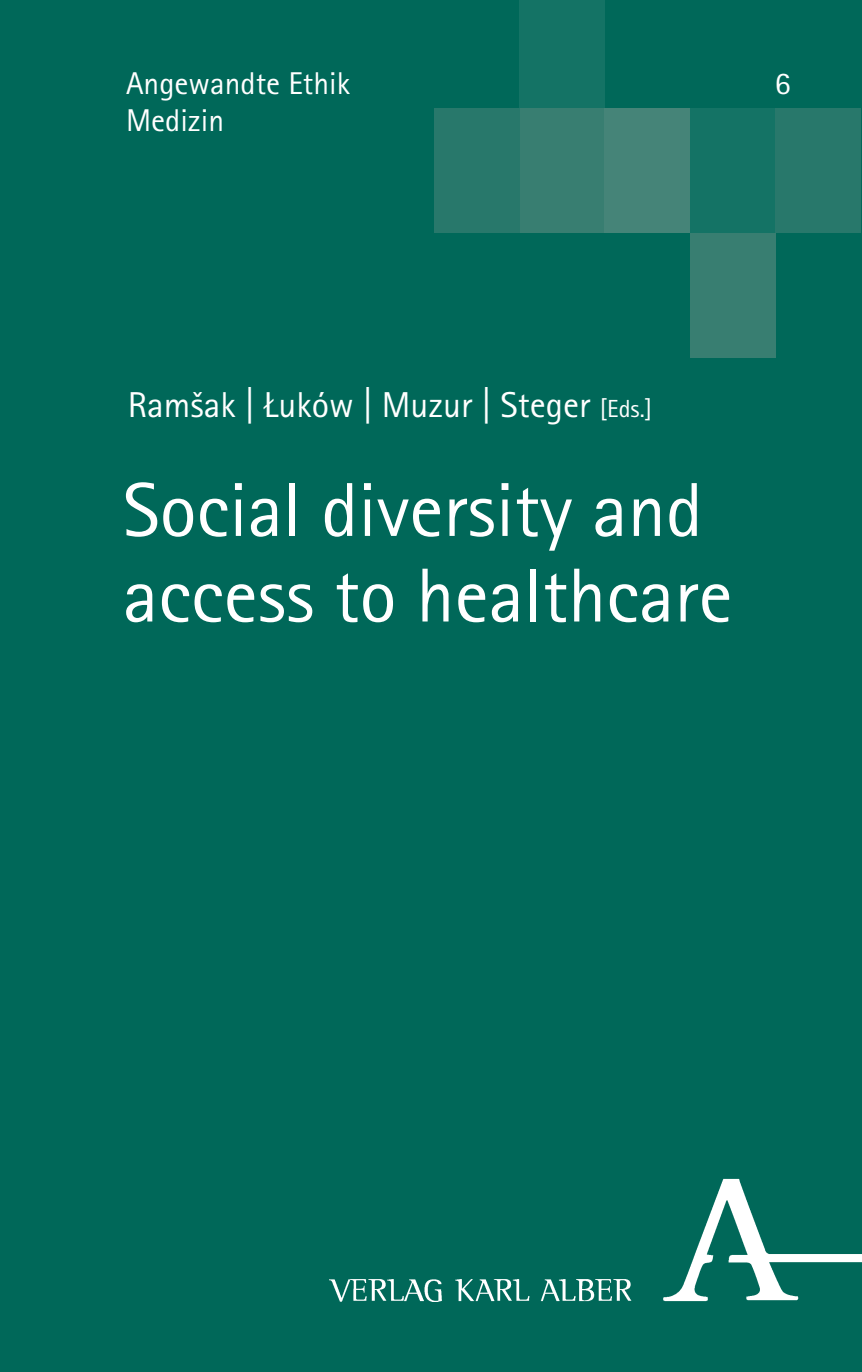
<style>
.page{position:relative;width:862px;height:1372px;background:#fff}
.page>*{position:absolute;margin:0;border:0;box-sizing:border-box;transform-origin:0 0}
.t1{font:76.5px/85.5px "Rotis Sans Serif Pro";color:#fff}
.t2{font:36px "Rotis Sans Serif Pro";color:#fff}
.t3{font:31.5px "Rotis Sans Serif Pro";color:#fff}
.s1{font-size:24.75px}
</style>
<div class="page">
<div style="left:0;top:0;width:861px;height:1371px;background:#006859"></div>
<img style="left:329px;top:1178px;width:532px;height:123px">
<div style="left:519px;top:0;width:85px;height:109px;background:#147365"></div>
<div style="left:519px;top:109px;width:85px;height:124px;background:#387e71"></div>
<div style="left:604px;top:109px;width:85px;height:124px;background:#458478"></div>
<div style="left:689px;top:109px;width:85px;height:124px;background:#147365"></div>
<div style="left:689px;top:233px;width:85px;height:124px;background:#387e71"></div>
<div style="left:774px;top:109px;width:85px;height:124px;background:#28786b"></div>
<div style="left:434px;top:109px;width:85px;height:124px;background:#28786b"></div>
<p class="t3" style="left:126px;top:64px;width:225px">Angewandte Ethik</p>
<p class="t3" style="left:774px;top:64px;width:17px">6</p>
<p class="t3" style="left:126px;top:102px;width:99px">Medizin</p>
<p class="t2" style="left:128px;top:384px;width:525px">Ramšak | Łuków | Muzur | Steger <span class="s1">[Eds.]</span></p>
<p class="t1" style="left:123px;top:468px;width:610px">Social diversity and access to healthcare</p>
</div>
